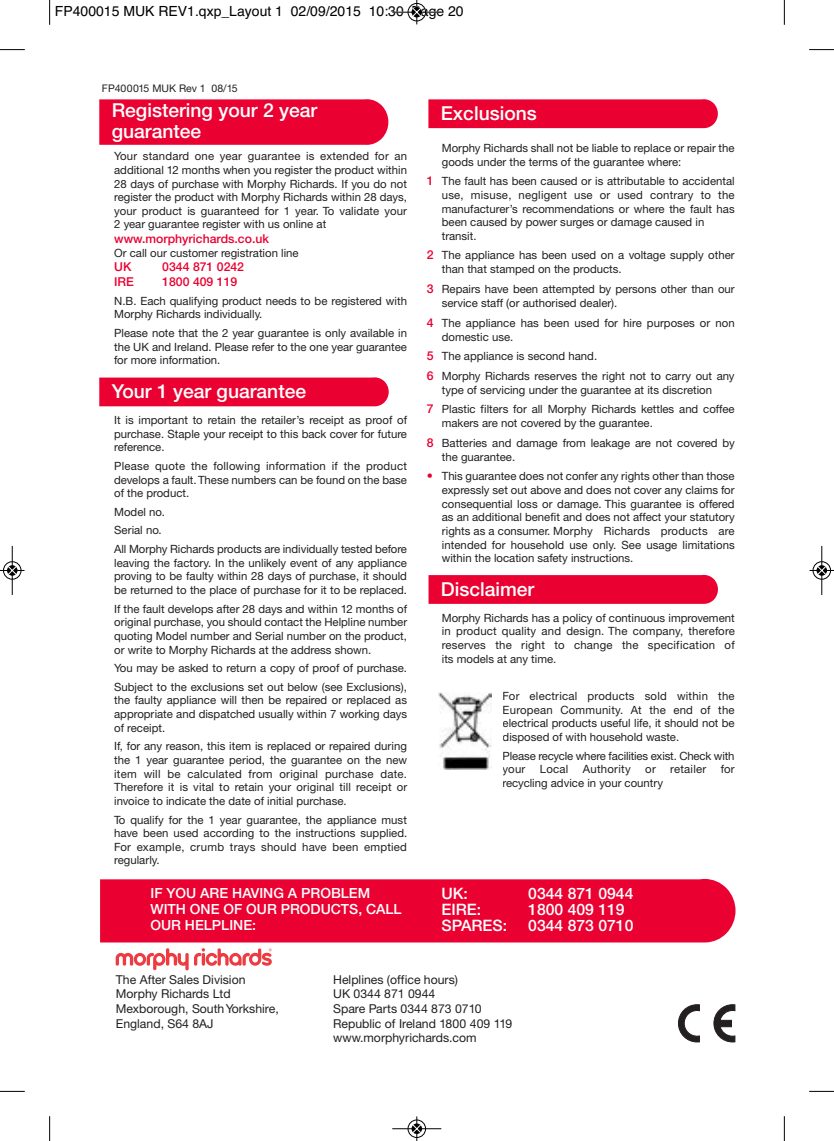
<style>
.page{position:relative;width:834px;height:1141px;background:#fff}
.page>*{position:absolute;margin:0;border:0;box-sizing:border-box;transform-origin:0 0}
.t1{font:500 19.25px "Helvetica Neue";color:#fff}
.t2{font:500 15.75px "Helvetica Neue";color:#fff}
.t3{font:500 14px/15.8px "Helvetica Neue";color:#fff}
.t4{font:14px "Helvetica";color:#000}
.t5{font:12.25px/14.7px "Helvetica Neue CE";color:#231f20}
.t6{font:500 12.25px "Helvetica Neue";color:#ea0031}
.t7{font:11.38px/13.7px "Helvetica Neue CE";color:#231f20;text-align:justify}
.t8{font:11.38px "Helvetica Neue CE";letter-spacing:.02em;color:#231f20}
.t9{font:10.5px "Helvetica Neue CE";color:#231f20}
.s1{font-family:"Helvetica Neue";font-weight:500;font-size:12.25px;color:#ea0031}
</style>
<div class="page">
<svg style="left:116px;top:948px;width:156px;height:22px"></svg>
<div style="left:100px;top:879px;width:635px;height:63px;background:#ea0031"></div>
<div style="left:428px;top:99px;width:289px;height:29px;background:#ea0031"></div>
<div style="left:99px;top:99px;width:289px;height:46px;background:#ea0031"></div>
<div style="left:99px;top:377px;width:289px;height:29px;background:#ea0031"></div>
<img style="left:439px;top:693px;width:52px;height:77px">
<svg style="left:428px;top:575px;width:289px;height:29px;background:#ea0434"></svg>
<svg style="left:678px;top:1005px;width:21px;height:37px"></svg>
<svg style="left:713px;top:1005px;width:22px;height:37px"></svg>
<svg style="left:49px;top:0;width:1px;height:25px"></svg>
<svg style="left:0;top:49px;width:25px;height:1px"></svg>
<svg style="left:783px;top:0;width:1px;height:25px"></svg>
<svg style="left:809px;top:49px;width:24px;height:1px"></svg>
<svg style="left:49px;top:1116px;width:1px;height:25px"></svg>
<svg style="left:0;top:1091px;width:25px;height:1px"></svg>
<svg style="left:783px;top:1116px;width:1px;height:25px"></svg>
<svg style="left:809px;top:1091px;width:24px;height:1px"></svg>
<div style="left:407px;top:3px;width:19px;height:19px;border:1px solid #fff;border-radius:50%"></div>
<hr style="left:392px;top:12px;width:49px;height:1px;background:#000">
<div style="left:408px;top:3px;width:17px;height:18px;border:1px solid #000;border-radius:50%"></div>
<svg style="left:412px;top:0;width:9px;height:24px"></svg>
<div style="left:407px;top:1119px;width:19px;height:19px;border:1px solid #fff;border-radius:50%"></div>
<hr style="left:392px;top:1128px;width:49px;height:1px;background:#000">
<div style="left:408px;top:1120px;width:17px;height:18px;border:1px solid #000;border-radius:50%"></div>
<svg style="left:412px;top:1116px;width:9px;height:25px"></svg>
<div style="left:3px;top:561px;width:19px;height:19px;border:1px solid #fff;border-radius:50%"></div>
<hr style="left:12px;top:546px;width:1px;height:49px;background:#000">
<div style="left:3px;top:561px;width:18px;height:18px;border:1px solid #000;border-radius:50%"></div>
<svg style="left:0;top:566px;width:24px;height:9px"></svg>
<div style="left:812px;top:561px;width:19px;height:19px;border:1px solid #fff;border-radius:50%"></div>
<hr style="left:821px;top:546px;width:1px;height:49px;background:#000">
<div style="left:812px;top:561px;width:18px;height:18px;border:1px solid #000;border-radius:50%"></div>
<svg style="left:809px;top:566px;width:24px;height:9px"></svg>
<p class="t4" style="left:55px;top:3px;width:410px">FP400015 MUK REV1.qxp_Layout 1 02/09/2015 10:30 Page 20</p>
<p class="t9" style="left:102px;top:85px;width:137px">FP400015 MUK Rev 1 08/15</p>
<h1 class="t1" style="left:112px;top:103px;width:207px">Registering your 2 year</h1>
<h1 class="t1" style="left:441px;top:106px;width:97px">Exclusions</h1>
<h1 class="t1" style="left:112px;top:124px;width:91px">guarantee</h1>
<p class="t7" style="left:114px;top:150px;width:294px">Your standard one year guarantee is extended for an additional 12 months when you register the product within 28 days of purchase with Morphy Richards. If you do not register the product with Morphy Richards within 28 days, your product is guaranteed for 1 year. To validate your 2 year guarantee register with us online at</p>
<p class="t6" style="left:114px;top:234px;width:156px">www.morphyrichards.co.uk</p>
<p class="t7" style="left:114px;top:247px;width:186px">Or call our customer registration line</p>
<p class="t6" style="left:114px;top:262px;width:19px">UK</p>
<p class="t6" style="left:162px;top:262px;width:83px">0344 871 0242</p>
<p class="t6" style="left:114px;top:277px;width:21px">IRE</p>
<p class="t6" style="left:162px;top:277px;width:76px">1800 409 119</p>
<p class="t7" style="left:114px;top:295px;width:294px">N.B. Each qualifying product needs to be registered with<br>Morphy Richards individually.</p>
<p class="t7" style="left:114px;top:327px;width:294px">Please note that the 2 year guarantee is only available in the UK and Ireland. Please refer to the one year guarantee for more information.</p>
<h1 class="t1" style="left:112px;top:385px;width:196px">Your 1 year guarantee</h1>
<p class="t7" style="left:114px;top:414px;width:294px">It is important to retain the retailer’s receipt as proof of purchase. Staple your receipt to this back cover for future reference.</p>
<p class="t7" style="left:114px;top:460px;width:294px">Please quote the following information if the product develops a fault. These numbers can be found on the base of the product.</p>
<p class="t7" style="left:114px;top:504px;width:294px;line-height:18.6px;text-align:left">Model no.<br>Serial no.<br>All Morphy Richards products are individually tested before</p>
<p class="t7" style="left:114px;top:557px;width:294px">leaving the factory. In the unlikely event of any appliance proving to be faulty within 28 days of purchase, it should be returned to the place of purchase for it to be replaced.</p>
<p class="t7" style="left:114px;top:603px;width:294px">If the fault develops after 28 days and within 12 months of original purchase, you should contact the Helpline number quoting Model number and Serial number on the product, or write to Morphy Richards at the address shown.</p>
<p class="t7" style="left:114px;top:660px;width:294px;line-height:18.6px">You may be asked to return a copy of proof of purchase.<br>Subject to the exclusions set out below (see Exclusions),</p>
<p class="t7" style="left:114px;top:695px;width:294px">the faulty appliance will then be repaired or replaced as appropriate and dispatched usually within 7 working days of receipt.</p>
<p class="t7" style="left:114px;top:741px;width:294px">If, for any reason, this item is replaced or repaired during the 1 year guarantee period, the guarantee on the new item will be calculated from original purchase date.<br>Therefore it is vital to retain your original till receipt or invoice to indicate the date of initial purchase.</p>
<p class="t7" style="left:114px;top:814px;width:294px">To qualify for the 1 year guarantee, the appliance must have been used according to the instructions supplied.<br>For example, crumb trays should have been emptied regularly.</p>
<p class="t7" style="left:442px;top:142px;width:294px">Morphy Richards shall not be liable to replace or repair the goods under the terms of the guarantee where:</p>
<p class="t7" style="left:441px;top:175px;width:294px;text-align:left;text-indent:-15px"><span class="s1">1</span> The fault has been caused or is attributable to accidental use, misuse, negligent use or used contrary to the manufacturer’s recommendations or where the fault has been caused by power surges or damage caused in transit.</p>
<p class="t7" style="left:441px;top:249px;width:294px;text-indent:-15px"><span class="s1">2</span> The appliance has been used on a voltage supply other than that stamped on the products.</p>
<p class="t7" style="left:441px;top:282px;width:294px;line-height:14.7px;text-indent:-15px"><span class="s1">3</span> Repairs have been attempted by persons other than our service staff (or authorised dealer).</p>
<p class="t7" style="left:441px;top:317px;width:294px;text-indent:-15px"><span class="s1">4</span> The appliance has been used for hire purposes or non domestic use.</p>
<p class="t7" style="left:427px;top:348px;width:309px;line-height:19.6px"><span class="s1">5</span> The appliance is second hand.<br><span class="s1">6</span> Morphy Richards reserves the right not to carry out any</p>
<p class="t7" style="left:427px;top:381px;width:309px;line-height:19.2px;text-indent:15px">type of servicing under the guarantee at its discretion<br><span class="s1">7</span> Plastic filters for all Morphy Richards kettles and coffee</p>
<p class="t7" style="left:427px;top:415px;width:309px;line-height:19.2px;text-indent:15px">makers are not covered by the guarantee.<br><span class="s1">8</span> Batteries and damage from leakage are not covered by</p>
<p class="t7" style="left:441px;top:451px;width:75px">the guarantee.</p>
<p class="t7" style="left:441px;top:470px;width:294px;text-indent:-15px"><span class="s1">•</span> This guarantee does not confer any rights other than those expressly set out above and does not cover any claims for consequential loss or damage. This guarantee is offered as an additional benefit and does not affect your statutory rights as a consumer. Morphy Richards products are intended for household use only. See usage limitations within the location safety instructions.</p>
<h1 class="t1" style="left:441px;top:582px;width:95px">Disclaimer</h1>
<p class="t7" style="left:441px;top:612px;width:294px">Morphy Richards has a policy of continuous improvement in product quality and design. The company, therefore reserves the right to change the specification of its models at any time.</p>
<p class="t7" style="left:502px;top:690px;width:233px">For electrical products sold within the European Community. At the end of the electrical products useful life, it should not be disposed of with household waste.</p>
<p class="t7" style="left:502px;top:750px;width:233px">Please recycle where facilities exist. Check with your</p>
<p class="t7" style="left:540px;top:763px;width:30px">Local</p>
<p class="t8" style="left:583px;top:765px;width:49px">Authority</p>
<p class="t7" style="left:645px;top:763px;width:12px">or</p>
<p class="t8" style="left:670px;top:765px;width:37px">retailer</p>
<p class="t7" style="left:720px;top:763px;width:15px">for</p>
<p class="t7" style="left:502px;top:777px;width:162px">recycling advice in your country</p>
<p class="t3" style="left:150px;top:886px;width:253px">IF YOU ARE HAVING A PROBLEM<br>WITH ONE OF OUR PRODUCTS, CALL<br>OUR HELPLINE:</p>
<h2 class="t2" style="left:441px;top:888px;width:28px">UK:</h2>
<h2 class="t2" style="left:528px;top:888px;width:107px">0344 871 0944</h2>
<h2 class="t2" style="left:441px;top:904px;width:41px">EIRE:</h2>
<h2 class="t2" style="left:528px;top:904px;width:98px">1800 409 119</h2>
<h2 class="t2" style="left:441px;top:920px;width:67px">SPARES:</h2>
<h2 class="t2" style="left:528px;top:920px;width:107px">0344 873 0710</h2>
<p class="t5" style="left:116px;top:973px;width:164px">The After Sales Division<br>Morphy Richards Ltd<br>Mexborough, South Yorkshire,<br>England, S64 8AJ</p>
<p class="t5" style="left:333px;top:973px;width:181px">Helplines (office hours)<br>UK 0344 871 0944<br>Spare Parts 0344 873 0710<br>Republic of Ireland 1800 409 119 www.morphyrichards.com</p>
</div>
